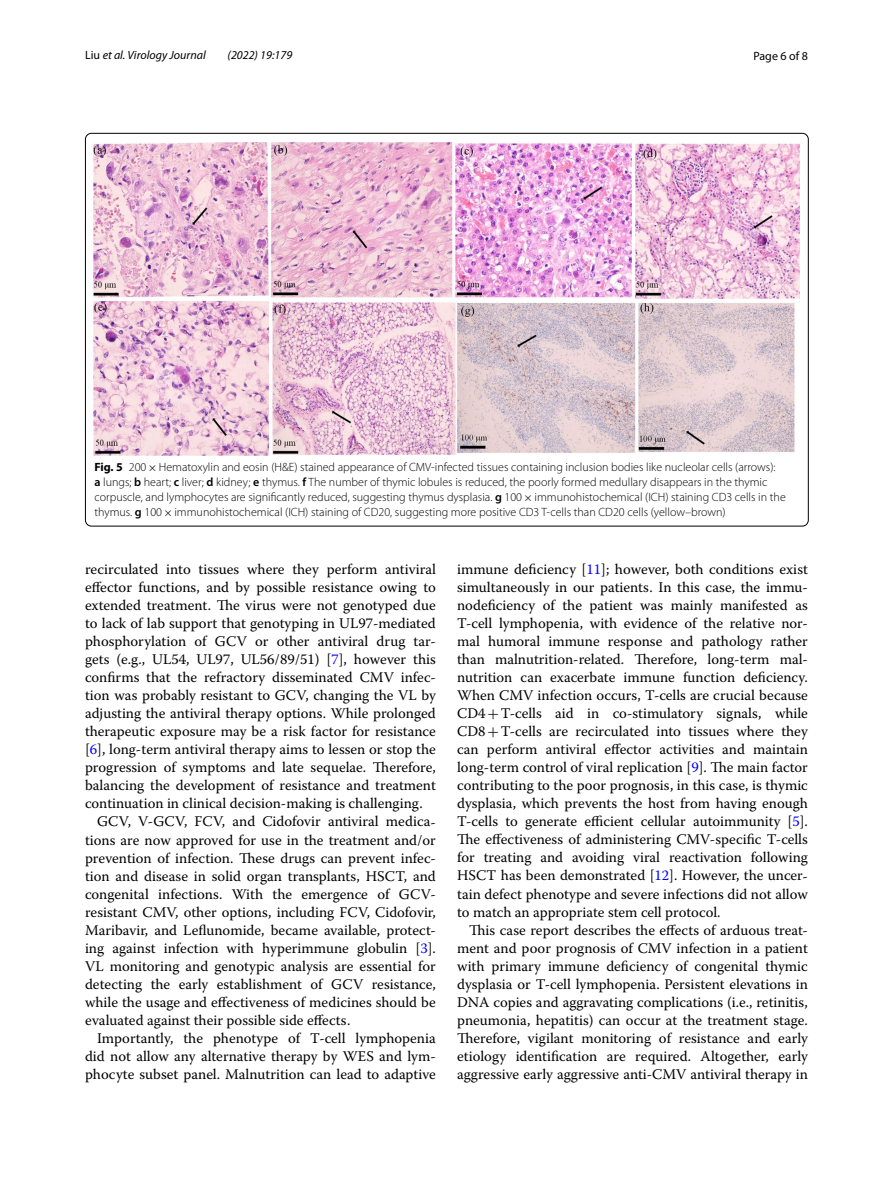
<style>
.page{position:relative;width:893px;height:1187px;background:#fff}
.page>*{position:absolute;margin:0;border:0;box-sizing:border-box;transform-origin:0 0}
.t1{font:14.7px/18px "Warnock Pro";color:#000;text-align:justify}
.t2{font:300 12px/15px "Myriad Pro";color:#000}
.t3{font:italic 12px "Myriad Pro";color:#000}
.t4{font:12px "Myriad Pro";color:#000}
.s1{font-style:normal}
.s2{font-weight:700}
.s3{font-family:"MTSY";font-weight:400}
.s4{font-weight:600}
.s5{color:#00f}
.s6{font-family:"MTSY"}
</style>
<div class="page">
<img style="left:94px;top:142px;width:706px;height:313px">
<p class="t3" style="left:85px;top:48px;width:122px"><span class="s1">Liu</span> et al. Virology Journal</p>
<p class="t3" style="left:228px;top:48px;width:66px">(2022) 19:179</p>
<p class="t4" style="left:753px;top:48px;width:56px">Page 6 of 8</p>
<p class="t2" style="left:94px;top:459px;width:693px"><span class="s2">Fig. 5</span> 200<span class="s3">×</span>Hematoxylin and eosin (H&amp;E) stained appearance of CMV-infected tissues containing inclusion bodies like nucleolar cells (arrows):<br><span class="s4">a</span> lungs; <span class="s4">b</span> heart; <span class="s4">c</span> liver; <span class="s4">d</span> kidney; <span class="s4">e</span> thymus. <span class="s4">f</span> The number of thymic lobules is reduced, the poorly formed medullary disappears in the thymic corpuscle, and lymphocytes are significantly reduced, suggesting thymus dysplasia. <span class="s4">g</span> 100<span class="s3">×</span>immunohistochemical (ICH) staining CD3 cells in the thymus. <span class="s4">g</span> 100<span class="s3">×</span>immunohistochemical (ICH) staining of CD20, suggesting more positive CD3 T-cells than CD20 cells (yellow–brown)</p>
<p class="t1" style="left:85px;top:560px;width:352px">recirculated into tissues where they perform antiviral</p>
<p class="t1" style="left:85px;top:578px;width:352px">effector functions, and by possible resistance owing to</p>
<p class="t1" style="left:85px;top:596px;width:352px">extended treatment. The virus were not genotyped due</p>
<p class="t1" style="left:85px;top:614px;width:352px">to lack of lab support that genotyping in UL97-mediated</p>
<p class="t1" style="left:85px;top:632px;width:352px">phosphorylation of GCV or other antiviral drug tar-</p>
<p class="t1" style="left:85px;top:650px;width:352px">gets (e.g., UL54, UL97, UL56/89/51) [<span class="s5">7</span>], however this</p>
<p class="t1" style="left:85px;top:668px;width:352px">confirms that the refractory disseminated CMV infec-</p>
<p class="t1" style="left:85px;top:686px;width:352px">tion was probably resistant to GCV, changing the VL by</p>
<p class="t1" style="left:85px;top:704px;width:352px">adjusting the antiviral therapy options. While prolonged</p>
<p class="t1" style="left:85px;top:722px;width:352px">therapeutic exposure may be a risk factor for resistance</p>
<p class="t1" style="left:85px;top:740px;width:352px">[<span class="s5">6</span>], long-term antiviral therapy aims to lessen or stop the</p>
<p class="t1" style="left:85px;top:758px;width:352px">progression of symptoms and late sequelae. Therefore,</p>
<p class="t1" style="left:85px;top:776px;width:352px">balancing the development of resistance and treatment</p>
<p class="t1" style="left:85px;top:794px;width:339px">continuation in clinical decision-making is challenging.</p>
<p class="t1" style="left:97px;top:812px;width:340px">GCV, V-GCV, FCV, and Cidofovir antiviral medica-</p>
<p class="t1" style="left:85px;top:830px;width:352px">tions are now approved for use in the treatment and/or</p>
<p class="t1" style="left:85px;top:848px;width:352px">prevention of infection. These drugs can prevent infec-</p>
<p class="t1" style="left:85px;top:866px;width:352px">tion and disease in solid organ transplants, HSCT, and</p>
<p class="t1" style="left:85px;top:884px;width:352px">congenital infections. With the emergence of GCV-</p>
<p class="t1" style="left:85px;top:902px;width:352px">resistant CMV, other options, including FCV, Cidofovir,</p>
<p class="t1" style="left:85px;top:920px;width:352px">Maribavir, and Leflunomide, became available, protect-</p>
<p class="t1" style="left:85px;top:938px;width:352px">ing against infection with hyperimmune globulin [<span class="s5">3</span>].</p>
<p class="t1" style="left:85px;top:956px;width:352px">VL monitoring and genotypic analysis are essential for</p>
<p class="t1" style="left:85px;top:974px;width:352px">detecting the early establishment of GCV resistance,</p>
<p class="t1" style="left:85px;top:992px;width:352px">while the usage and effectiveness of medicines should be</p>
<p class="t1" style="left:85px;top:1010px;width:267px">evaluated against their possible side effects.</p>
<p class="t1" style="left:97px;top:1028px;width:340px">Importantly, the phenotype of T-cell lymphopenia</p>
<p class="t1" style="left:85px;top:1046px;width:352px">did not allow any alternative therapy by WES and lym-</p>
<p class="t1" style="left:85px;top:1064px;width:352px">phocyte subset panel. Malnutrition can lead to adaptive</p>
<p class="t1" style="left:457px;top:560px;width:352px">immune deficiency [<span class="s5">11</span>]; however, both conditions exist simultaneously in our patients. In this case, the immu&shy;nodeficiency of the patient was mainly manifested as T-cell lymphopenia, with evidence of the relative nor&shy;mal humoral immune response and pathology rather than malnutrition-related. Therefore, long-term mal&shy;nutrition can exacerbate immune function deficiency.<br>When CMV infection occurs, T-cells are crucial because CD4<span class="s6">+</span>T-cells aid in co-stimulatory signals, while CD8<span class="s6">+</span>T-cells are recirculated into tissues where they can perform antiviral effector activities and maintain long-term control of viral replication [<span class="s5">9</span>]. The main factor contributing to the poor prognosis, in this case, is thymic dysplasia, which prevents the host from having enough T-cells to generate efficient cellular autoimmunity [<span class="s5">5</span>].<br>The effectiveness of administering CMV-specific T-cells for treating and avoiding viral reactivation following HSCT has been demonstrated [<span class="s5">12</span>]. However, the uncer&shy;tain defect phenotype and severe infections did not allow to match an appropriate stem cell protocol.</p>
<p class="t1" style="left:457px;top:920px;width:352px;text-indent:12px">This case report describes the effects of arduous treat&shy;ment and poor prognosis of CMV infection in a patient with primary immune deficiency of congenital thymic dysplasia or T-cell lymphopenia. Persistent elevations in DNA copies and aggravating complications (i.e., retinitis, pneumonia, hepatitis) can occur at the treatment stage.<br>Therefore, vigilant monitoring of resistance and early etiology identification are required. Altogether, early aggressive early aggressive anti-CMV antiviral therapy in</p>
</div>
